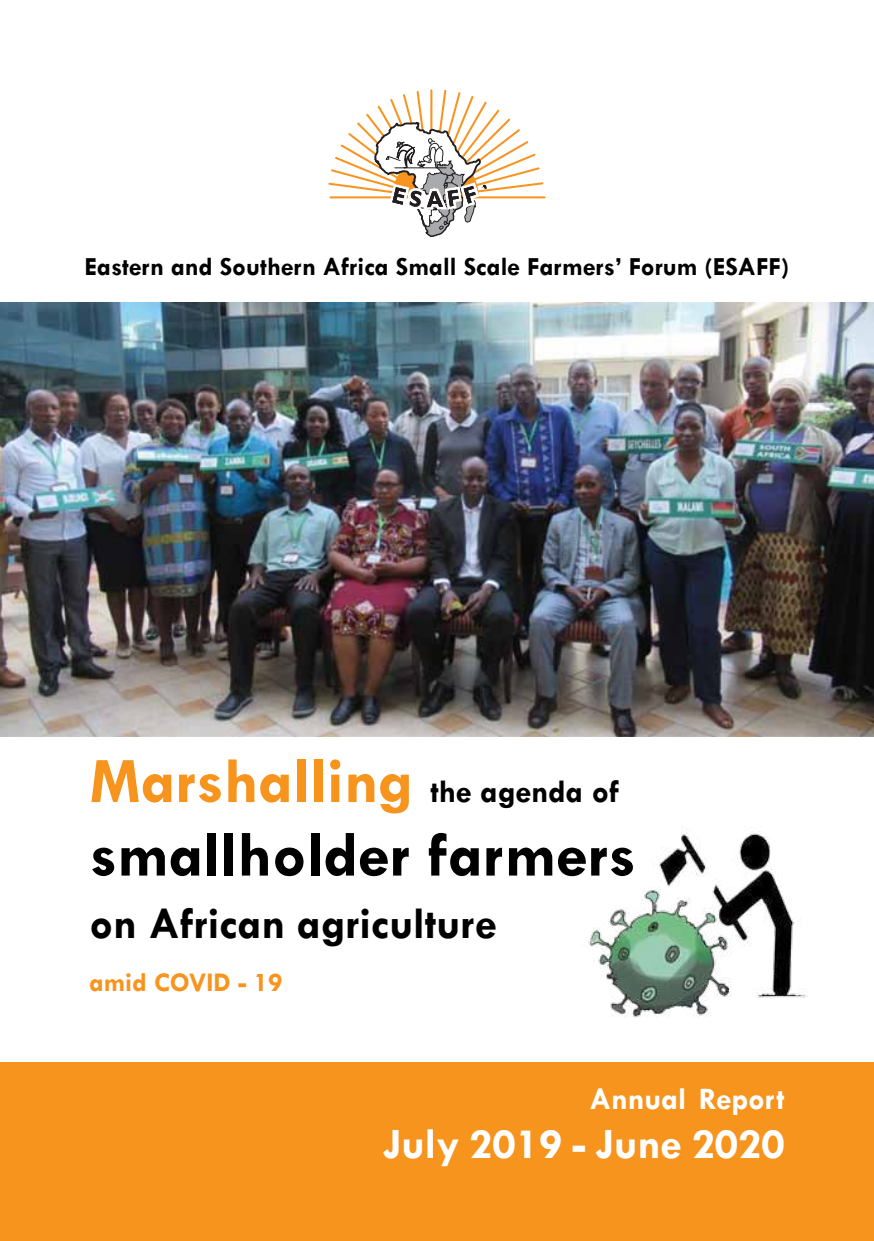
<style>
.page{position:relative;width:874px;height:1241px;background:#fff}
.page>*{position:absolute;margin:0;border:0;box-sizing:border-box;transform-origin:0 0}
.t1{font:700 65.27px/73.5px "Tw Cen";color:#000}
.t2{font:700 44.8px "Tw Cen";color:#000}
.t3{font:700 43.75px "Tw Cen";color:#fff}
.t4{font:700 31.5px "Tw Cen";color:#fff}
.t5{font:700 27.12px "Tw Cen";color:#f7941e}
.t6{font:700 26.25px "Tw Cen";color:#000}
.t7{font:15.75px "Tw Cen";color:#fff}
.s1{color:#f7941e}
.s2{font-size:32.55px}
.s3{font-size:12.25px}
</style>
<div class="page">
<svg style="left:328px;top:89px;width:217px;height:148px"></svg>
<div style="left:0;top:1062px;width:873px;height:178px;background:#f7941e"></div>
<img style="left:0;top:303px;width:873px;height:433px">
<img style="left:588px;top:826px;width:219px;height:192px">
<p class="t6" style="left:84px;top:250px;width:706px">Eastern and Southern Africa Small Scale Farmers’ Forum (ESAFF)</p>
<h1 class="t1" style="left:89px;top:742px;width:548px"><span class="s1">Marshalling</span> <span class="s2">the agenda of </span>smallholder farmers</h1>
<h2 class="t2" style="left:89px;top:896px;width:409px">on African agriculture</h2>
<p class="t5" style="left:89px;top:965px;width:195px">amid COVID - 19</p>
<p class="t4" style="left:589px;top:1079px;width:196px">Annual Report</p>
<h3 class="t3" style="left:382px;top:1117px;width:403px">July 2019 - June 2020</h3>
<p class="t7" style="left:743px;top:1146px;width:34px">i<span class="s3">i</span><sub>i</sub></p>
</div>
